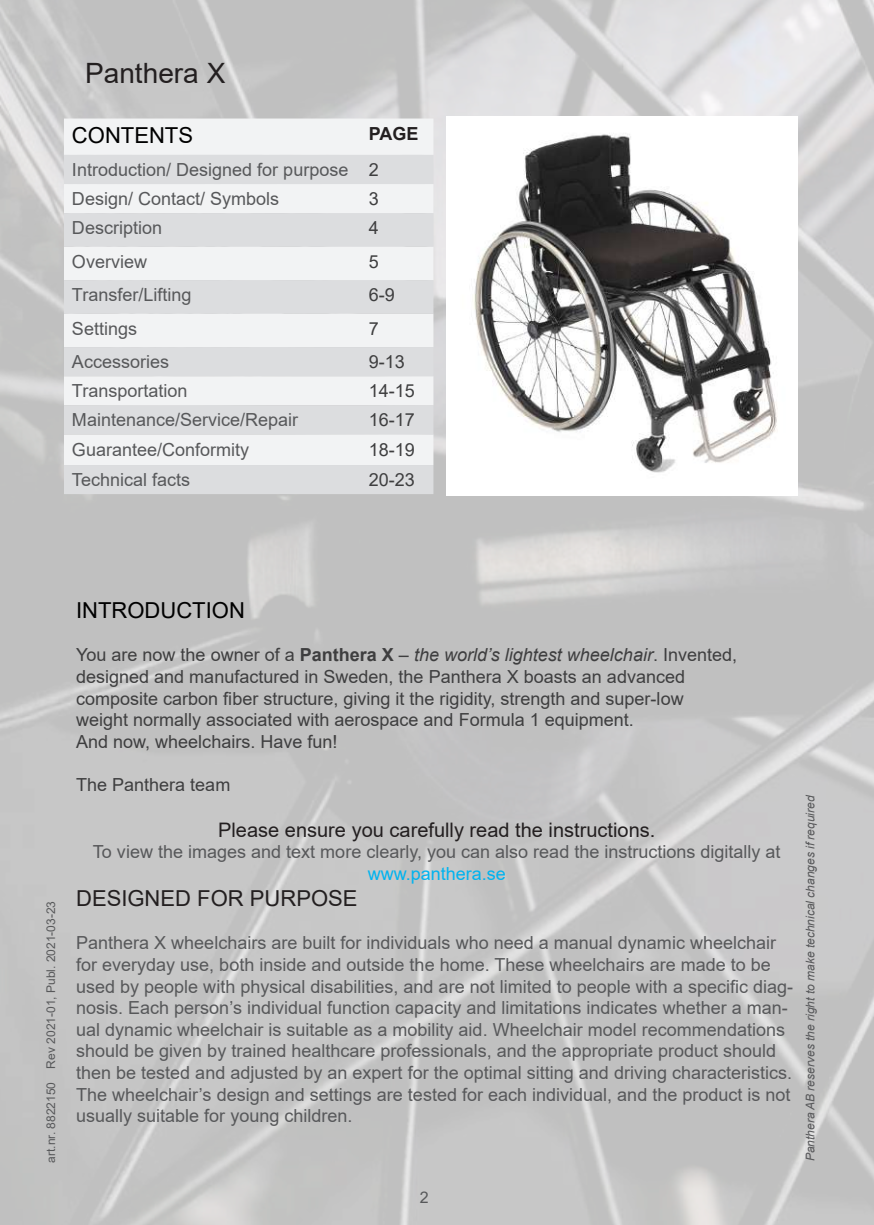
<style>
.page{position:relative;width:874px;height:1225px;background:#fff}
.page>*{position:absolute;margin:0;border:0;box-sizing:border-box;transform-origin:0 0}
.t1{font:28px "Arial";color:#231f20}
.t2{font:22px "Arial";color:#000}
.t3{font:22px "Arial";color:#231f20}
.t4{font:20px "Arial";color:#231f20}
.t5{font:18px/21.6px "Arial";color:#57585a}
.t6{font:18px/21.6px "Arial";color:#3e3e3f}
.t7{font:18px "Arial";color:#00b3ef}
.t8{font:16px "Arial";color:#57585a}
.t9{font:italic 12px "Arial";color:#57585a}
.t10{font:12px "Arial";color:#57585a}
.s1{font-weight:700;color:#231f20}
.s2{color:#3e3e3f}
.s3{font-weight:700}
.s4{font-style:italic}
</style>
<div class="page">
<div style="left:64px;top:118px;width:369px;height:37px;background:#f2f3f4"></div>
<svg style="left:64px;top:155px;width:369px;height:339px;fill:#dcdddf"></svg>
<img style="left:462px;top:132px;width:316px;height:346px">
<h1 class="t1" style="left:85px;top:54px;width:142px">Panthera X</h1>
<p class="t2" style="left:72px;top:120px;width:122px">CONTENTS</p>
<p class="t5" style="left:72px;top:115px;width:348px;line-height:36.4px;text-indent:297px"><span class="s1">PAGE<br></span>Introduction/ Designed for purpose <span class="s2">2</span></p>
<p class="t5" style="left:72px;top:188px;width:209px">Design/ Contact/ Symbols</p>
<p class="t6" style="left:368px;top:188px;width:12px">3</p>
<p class="t5" style="left:72px;top:217px;width:92px">Description</p>
<p class="t6" style="left:368px;top:217px;width:12px">4</p>
<p class="t5" style="left:72px;top:250px;width:77px">Overview</p>
<p class="t6" style="left:368px;top:250px;width:12px">5</p>
<p class="t5" style="left:72px;top:284px;width:121px">Transfer/Lifting</p>
<p class="t6" style="left:368px;top:284px;width:28px">6-9</p>
<p class="t5" style="left:72px;top:317px;width:67px">Settings</p>
<p class="t6" style="left:368px;top:317px;width:12px">7</p>
<p class="t5" style="left:72px;top:351px;width:99px">Accessories</p>
<p class="t6" style="left:368px;top:351px;width:38px">9-13</p>
<p class="t5" style="left:72px;top:380px;width:117px">Transportation</p>
<p class="t6" style="left:368px;top:380px;width:48px">14-15</p>
<p class="t5" style="left:72px;top:409px;width:228px">Maintenance/Service/Repair</p>
<p class="t6" style="left:368px;top:409px;width:48px">16-17</p>
<p class="t5" style="left:72px;top:438px;width:179px">Guarantee/Conformity</p>
<p class="t6" style="left:368px;top:438px;width:48px">18-19</p>
<p class="t5" style="left:72px;top:469px;width:120px">Technical facts</p>
<p class="t6" style="left:368px;top:469px;width:48px">20-23</p>
<p class="t10" style="left:43px;top:1162px;width:263px;rotate:-90deg">art.nr. 8822150 Rev 2021-01, Publ. 2021-03-23</p>
<p class="t2" style="left:76px;top:595px;width:170px">INTRODUCTION</p>
<p class="t6" style="left:76px;top:644px;width:662px">You are now the owner of a <span class="s3">Panthera X</span> <span class="s4">– the world’s lightest wheelchair</span>. Invented, designed and manufactured in Sweden, the Panthera X boasts an advanced composite carbon fiber structure, giving it the rigidity, strength and super-low weight normally associated with aerospace and Formula 1 equipment.<br>And now, wheelchairs. Have fun!</p>
<p class="t6" style="left:76px;top:773px;width:156px">The Panthera team</p>
<p class="t4" style="left:218px;top:816px;width:438px">Please ensure you carefully read the instructions.</p>
<p class="t5" style="left:93px;top:841px;width:688px">To view the images and text more clearly, you can also read the instructions digitally at</p>
<p class="t7" style="left:367px;top:861px;width:140px">www.panthera.se</p>
<p class="t3" style="left:76px;top:883px;width:283px">DESIGNED FOR PURPOSE</p>
<p class="t5" style="left:76px;top:932px;width:718px">Panthera X wheelchairs are built for individuals who need a manual dynamic wheelchair for everyday use, both inside and outside the home. These wheelchairs are made to be used by people with physical disabilities, and are not limited to people with a specific diag&shy;nosis. Each person’s individual function capacity and limitations indicates whether a man&shy;ual dynamic wheelchair is suitable as a mobility aid. Wheelchair model recommendations should be given by trained healthcare professionals, and the appropriate product should then be tested and adjusted by an expert for the optimal sitting and driving characteristics.<br>The wheelchair’s design and settings are tested for each individual, and the product is not usually suitable for young children.</p>
<p class="t8" style="left:420px;top:1186px;width:10px">2</p>
<p class="t9" style="left:802px;top:1161px;width:368px;rotate:-90deg">Panthera AB reserves the right to make technical changes if required</p>
</div>
